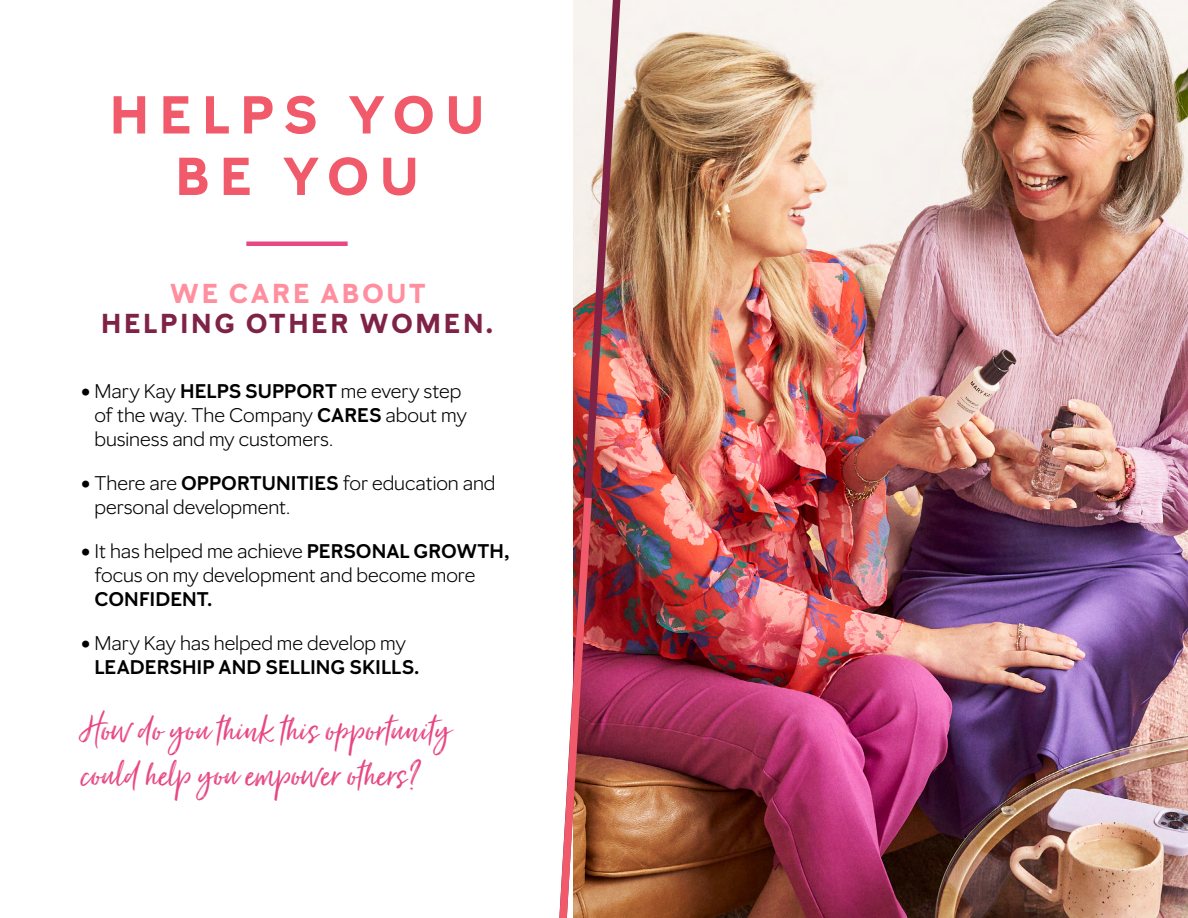
<style>
.page{position:relative;width:1188px;height:918px;background:#fff}
.page>*{position:absolute;margin:0;border:0;box-sizing:border-box;transform-origin:0 0}
.t1{font:700 52.5px/61.5px "Mary Kay Sans";letter-spacing:.2em;color:#f05a6a;text-align:center}
.t2{font:45px/45px "Just Lovely";color:#e74783}
.t3{font:700 27px "Mary Kay Sans";letter-spacing:.1em;color:#7f2346}
.t4{font:700 27px "Mary Kay Sans";letter-spacing:.1em;color:#ff8f9f}
.t5{font:19.5px/24px "Mary Kay Sans";letter-spacing:-.005em;color:#000}
.t6{font:600 19.5px "Mary Kay Sans";color:#000}
.s1{font-weight:600}
</style>
<div class="page">
<hr style="left:246px;top:242px;width:102px;height:4px;background:#e74783">
<img style="left:624px;top:0;width:564px;height:918px">
<img style="left:573px;top:0;width:51px;height:918px">
<img style="left:559px;top:490px;width:37px;height:428px">
<h1 class="t1" style="left:110px;top:84px;width:376px">HELPS YOU<br>BE YOU</h1>
<h3 class="t4" style="left:170px;top:277px;width:258px">WE CARE ABOUT</h3>
<h3 class="t3" style="left:101px;top:307px;width:393px">HELPING OTHER WOMEN.</h3>
<p class="t5" style="left:94px;top:378px;width:374px;text-indent:-13px">• Mary Kay <span class="s1">HELPS SUPPORT</span> me every step of the way. The Company <span class="s1">CARES</span> about my business and my customers.</p>
<p class="t5" style="left:94px;top:471px;width:403px;text-indent:-13px">• There are <span class="s1">OPPORTUNITIES</span> for education and personal development.</p>
<p class="t5" style="left:94px;top:539px;width:416px;text-indent:-13px">• It has helped me achieve <span class="s1">PERSONAL GROWTH, </span>focus on my development and become more</p>
<p class="t6" style="left:94px;top:587px;width:119px">CONFIDENT.</p>
<p class="t5" style="left:81px;top:631px;width:326px">• Mary Kay has helped me develop my</p>
<p class="t6" style="left:94px;top:655px;width:326px">LEADERSHIP AND SELLING SKILLS.</p>
<h2 class="t2" style="left:81px;top:709px;width:371px">How do you think this opportunity could help you empower others?</h2>
</div>
